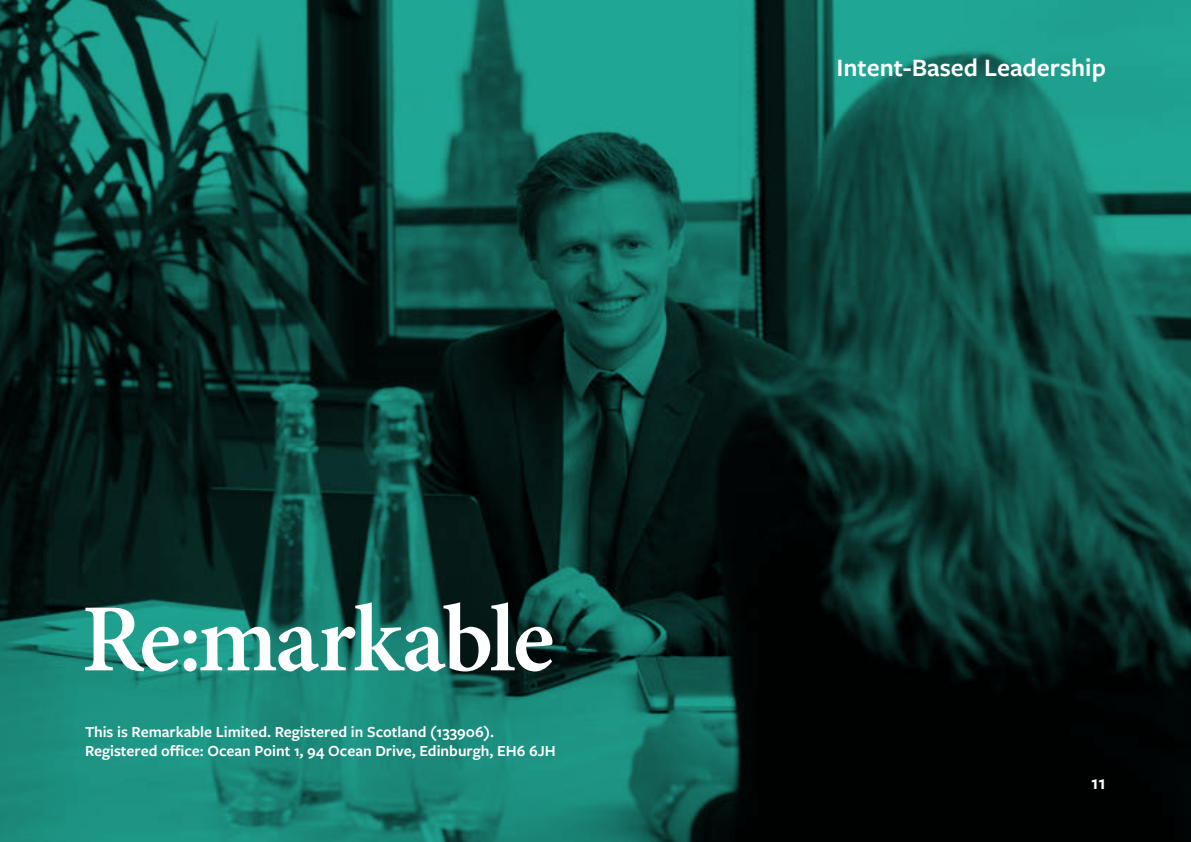
<style>
.page{position:relative;width:1191px;height:842px;background:#fff}
.page>*{position:absolute;margin:0;border:0;box-sizing:border-box;transform-origin:0 0}
.t1{font:600 26px "Freight Sans Pro";color:#fff}
.t2{font:600 20px "Freight Sans Pro";color:#fff}
.t3{font:600 16px/19.2px "Freight Sans Pro";color:#fff}
</style>
<div class="page">
<img style="left:0;top:0;width:1191px;height:842px">
<svg style="left:85px;top:602px;width:467px;height:69px"></svg>
<p class="t3" style="left:85px;top:721px;width:472px">This is Remarkable Limited. Registered in Scotland (133906).<br>Registered office: Ocean Point 1, 94 Ocean Drive, Edinburgh, EH6 6JH</p>
<h1 class="t1" style="left:836px;top:50px;width:271px">Intent-Based Leadership</h1>
<p class="t2" style="left:1091px;top:768px;width:16px">11</p>
</div>
